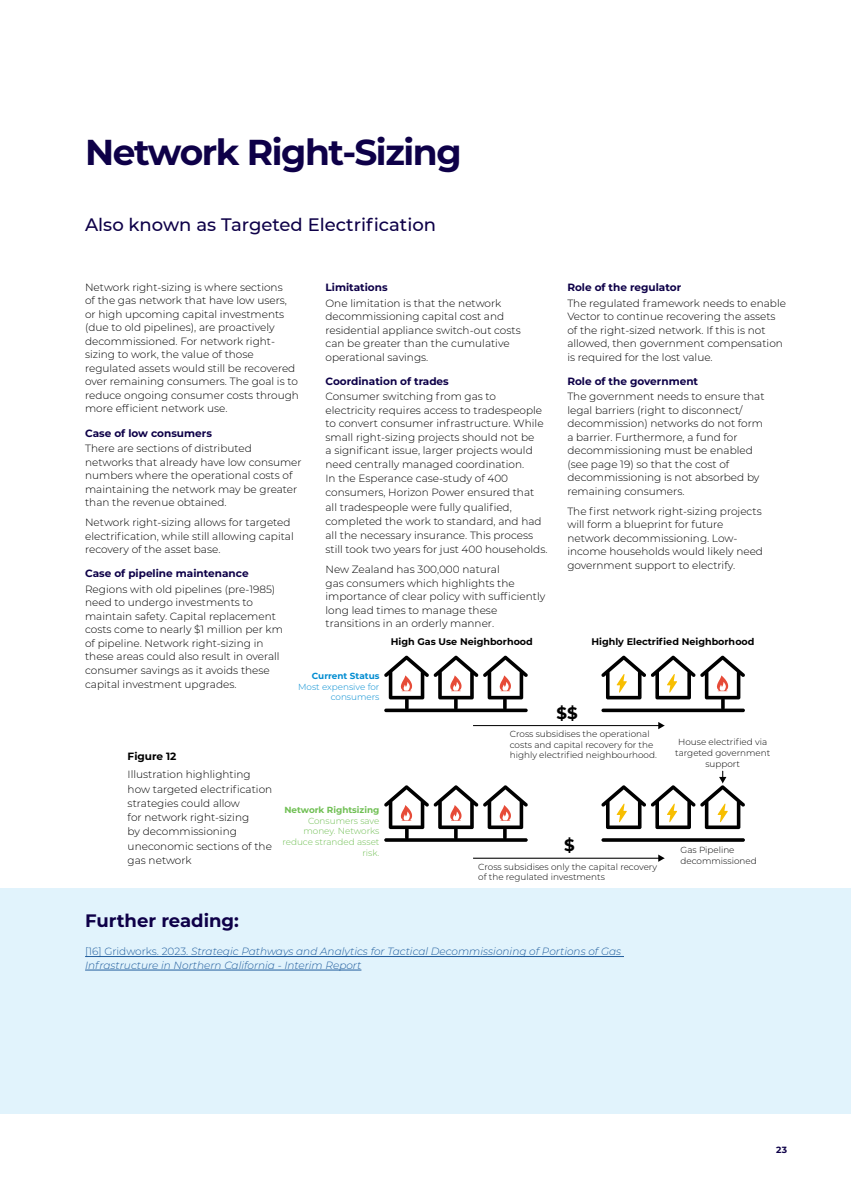
<style>
.page{position:relative;width:851px;height:1191px;background:#fff}
.page>*{position:absolute;margin:0;border:0;box-sizing:border-box;transform-origin:0 0}
.t1{font:700 36px "Montserrat";letter-spacing:-.04em;color:#0e0048}
.t2{font:500 18px "Montserrat";color:#0e0048}
.t3{font:700 18px "Montserrat";color:#0e0048}
.t4{font:700 16.65px "Montserrat";color:#000}
.t5{font:300 10.5px/13.5px "Montserrat";color:#000}
.t6{font:italic 300 10.5px/13.5px "Montserrat";color:#215e9e}
.t7{font:700 10.5px "Montserrat";color:#0e0048}
.t8{font:700 10.5px "Montserrat";color:#000}
.t9{font:700 9.6px "Montserrat";color:#000}
.t10{font:700 9px "Montserrat";color:#0e0048}
.t11{font:300 8.85px/10.6px "Montserrat";color:#000}
.t12{font:300 8.85px/10.6px "Montserrat";color:#70bf54;text-align:right}
.t13{font:300 8.85px/10.6px "Montserrat";color:#008cd1;text-align:right}
.t14{font:700 8.85px "Montserrat";color:#70bf54}
.t15{font:700 8.85px "Montserrat";color:#008cd1}
.s1{font-style:normal}
</style>
<div class="page">
<div style="left:0;top:888px;width:850px;height:225px;background:#e1f3fc"></div>
<hr style="left:85px;top:956px;width:539px;height:1px;background:#215e9e">
<hr style="left:85px;top:969px;width:276px;height:1px;background:#215e9e">
<hr style="left:384px;top:708px;width:143px;height:4px;background:#000;border-radius:2px">
<svg style="left:384px;top:655px;width:144px;height:55px"></svg>
<hr style="left:601px;top:708px;width:143px;height:4px;background:#000;border-radius:2px">
<svg style="left:601px;top:655px;width:144px;height:55px"></svg>
<hr style="left:384px;top:838px;width:143px;height:3px;background:#000;border-radius:2px">
<svg style="left:384px;top:785px;width:144px;height:55px"></svg>
<hr style="left:601px;top:838px;width:143px;height:3px;background:#000;border-radius:2px">
<hr style="left:473px;top:725px;width:186px;height:1px;background:#000">
<svg style="left:658px;top:722px;width:6px;height:7px"></svg>
<hr style="left:473px;top:857px;width:186px;height:1px;background:#000">
<svg style="left:658px;top:854px;width:6px;height:8px"></svg>
<svg style="left:601px;top:771px;width:144px;height:58px"></svg>
<h1 class="t1" style="left:85px;top:128px;width:378px">Network Right-Sizing</h1>
<h2 class="t2" style="left:85px;top:212px;width:352px">Also known as Targeted Electrification</h2>
<p class="t7" style="left:325px;top:280px;width:64px">Limitations</p>
<p class="t5" style="left:325px;top:296px;width:197px">One limitation is that the network decommissioning capital cost and residential appliance switch-out costs can be greater than the cumulative operational savings.</p>
<p class="t7" style="left:325px;top:374px;width:125px">Coordination of trades</p>
<p class="t5" style="left:325px;top:389px;width:223px;line-height:14px">Consumer switching from gas to electricity requires access to tradespeople to convert consumer infrastructure. While small right-sizing projects should not be<br>a significant issue, larger projects would need centrally managed coordination.<br>In the Esperance case-study of 400 consumers, Horizon Power ensured that all tradespeople were fully qualified, completed the work to standard, and had all the necessary insurance. This process still took two years for just 400 households.</p>
<p class="t5" style="left:325px;top:562px;width:221px">New Zealand has 300,000 natural<br>gas consumers which highlights the importance of clear policy with sufficiently long lead times to manage these transitions in an orderly manner.</p>
<p class="t5" style="left:85px;top:280px;width:215px">Network right-sizing is where sections<br>of the gas network that have low users, or high upcoming capital investments (due to old pipelines), are proactively decommissioned. For network right&shy;sizing to work, the value of those regulated assets would still be recovered over remaining consumers. The goal is to reduce ongoing consumer costs through more efficient network use.</p>
<p class="t7" style="left:85px;top:426px;width:128px">Case of low consumers</p>
<p class="t5" style="left:85px;top:441px;width:218px">There are sections of distributed networks that already have low consumer numbers where the operational costs of maintaining the network may be greater than the revenue obtained.</p>
<p class="t5" style="left:85px;top:515px;width:210px">Network right-sizing allows for targeted electrification, while still allowing capital recovery of the asset base.</p>
<p class="t7" style="left:85px;top:566px;width:165px">Case of pipeline maintenance</p>
<p class="t5" style="left:85px;top:582px;width:199px">Regions with old pipelines (pre-1985) need to undergo investments to maintain safety. Capital replacement costs come to nearly $1 million per km of pipeline. Network right-sizing in these areas could also result in overall consumer savings as it avoids these capital investment upgrades.</p>
<p class="t7" style="left:567px;top:280px;width:115px">Role of the regulator</p>
<p class="t5" style="left:567px;top:296px;width:220px">The regulated framework needs to enable Vector to continue recovering the assets of the right-sized network. If this is not allowed, then government compensation is required for the lost value.</p>
<p class="t7" style="left:567px;top:374px;width:132px">Role of the government</p>
<p class="t5" style="left:567px;top:389px;width:199px">The government needs to ensure that legal barriers (right to disconnect/ decommission) networks do not form a barrier. Furthermore, a fund for decommissioning must be enabled (see page 19) so that the cost of decommissioning is not absorbed by remaining consumers.</p>
<p class="t5" style="left:567px;top:504px;width:197px">The first network right-sizing projects will form a blueprint for future network decommissioning. Low&shy;income households would likely need government support to electrify.</p>
<p class="t9" style="left:391px;top:634px;width:143px">High Gas Use Neighborhood</p>
<p class="t9" style="left:591px;top:634px;width:164px">Highly Electrified Neighborhood</p>
<p class="t15" style="left:312px;top:669px;width:69px">Current Status</p>
<p class="t13" style="left:298px;top:681px;width:83px">Most expensive for consumers</p>
<p class="t8" style="left:128px;top:749px;width:50px">Figure 12</p>
<p class="t5" style="left:128px;top:767px;width:146px;line-height:14.2px">Illustration highlighting how targeted electrification strategies could allow<br>for network right-sizing<br>by decommissioning uneconomic sections of the gas network</p>
<p class="t14" style="left:284px;top:803px;width:96px">Network Rightsizing</p>
<p class="t12" style="left:282px;top:815px;width:98px">Consumers save money. Networks reduce stranded asset risk.</p>
<h3 class="t4" style="left:556px;top:700px;width:23px">$$</h3>
<p class="t11" style="left:509px;top:728px;width:148px">Cross subsidises the operational costs and capital recovery for the highly electrified neighbourhood.</p>
<h3 class="t4" style="left:564px;top:833px;width:12px">$</h3>
<p class="t11" style="left:478px;top:861px;width:180px">Cross subsidises only the capital recovery of the regulated investments</p>
<h2 class="t3" style="left:85px;top:908px;width:155px">Further reading:</h2>
<p class="t6" style="left:85px;top:944px;width:537px"><span class="s1">[16] Gridworks. 2023.</span> Strategic Pathways and Analytics for Tactical Decommissioning of Portions of Gas<br>Infrastructure in Northern California - Interim Report</p>
<p class="t11" style="left:675px;top:736px;width:96px;text-align:center">House electrified via targeted government support</p>
<p class="t11" style="left:680px;top:844px;width:78px">Gas Pipeline decommissioned</p>
<p class="t10" style="left:776px;top:1143px;width:13px">23</p>
</div>
